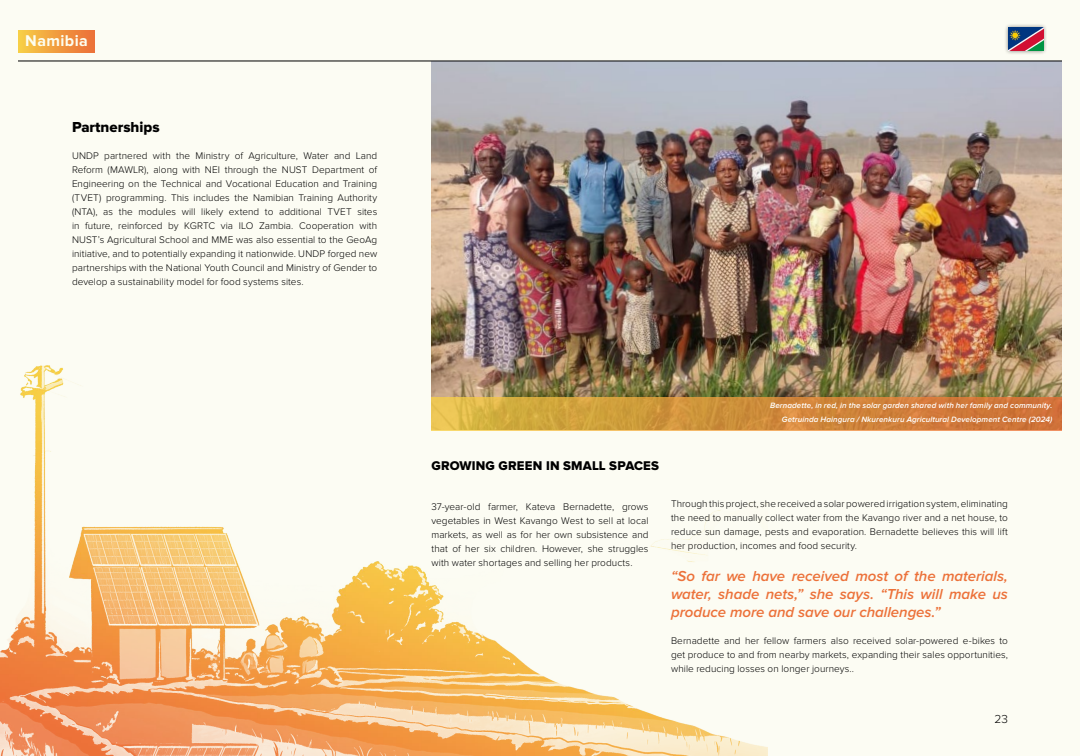
<style>
.page{position:relative;width:1080px;height:756px;background:#fcfcf3}
.page>*{position:absolute;margin:0;border:0;box-sizing:border-box;transform-origin:0 0}
.t1{font:700 16.2px "Proxima Nova";letter-spacing:.025em;color:#fdfef0}
.t2{font:italic 600 15px/18px "Proxima Nova";letter-spacing:-.005em;color:#ec7139;text-align:justify}
.t3{font:15px "Proxima Nova Extrabld";color:#000}
.t4{font:13.1px "Proxima Nova Extrabld";letter-spacing:.01em;color:#000}
.t5{font:300 12px "Proxima Nova";color:#000}
.t6{font:300 10px/14px "Proxima Nova";letter-spacing:.005em;color:#000;text-align:justify}
.t7{font:italic 600 8px/14px "Proxima Nova";letter-spacing:.01em;color:#fff;text-align:right}
</style>
<div class="page">
<img style="left:431px;top:61px;width:631px;height:336px">
<svg style="left:767px;top:397px;width:295px;height:33px;background:#d07d3a"></svg>
<div style="left:18px;top:30px;width:76px;height:23px;background:linear-gradient(to right,#f7ce46,#ec6f39)"></div>
<hr style="left:18px;top:60px;width:1044px;height:1px;background:#000">
<div style="left:1003px;top:23px;width:44px;height:32px;background:#000;opacity:.49"></div>
<img style="left:1008px;top:27px;width:35px;height:23px">
<img style="left:0;top:321px;width:767px;height:435px">
<h1 class="t1" style="left:25px;top:32px;width:64px">Namibia</h1>
<h2 class="t3" style="left:72px;top:118px;width:89px">Partnerships</h2>
<p class="t6" style="left:72px;top:149px;width:307px">UNDP partnered with the Ministry of Agriculture, Water and Land Reform (MAWLR), along with NEI through the NUST Department of Engineering on the Technical and Vocational Education and Training (TVET) programming. This includes the Namibian Training Authority (NTA), as the modules will likely extend to additional TVET sites in future, reinforced by KGRTC via ILO Zambia. Cooperation with NUST’s Agricultural School and MME was also essential to the GeoAg initiative, and to potentially expanding it nationwide. UNDP forged new partnerships with the National Youth Council and Ministry of Gender to develop a sustainability model for food systems sites.</p>
<p class="t7" style="left:770px;top:399px;width:284px">Bernadette, in red, in the solar garden shared with her family and community.<br>Getruinda Haingura / Nkurenkuru Agricultural Development Centre (2024)</p>
<h3 class="t4" style="left:431px;top:458px;width:229px">GROWING GREEN IN SMALL SPACES</h3>
<p class="t6" style="left:431px;top:500px;width:219px">37-year-old farmer, Kateva Bernadette, grows vegetables in West Kavango West to sell at local markets, as well as for her own subsistence and that of her six children. However, she struggles with water shortages and selling her products.</p>
<p class="t6" style="left:671px;top:497px;width:338px">Through this project, she received a solar powered irrigation system, eliminating the need to manually collect water from the Kavango river and a net house, to reduce sun damage, pests and evaporation. Bernadette believes this will lift her production, incomes and food security.</p>
<h2 class="t2" style="left:671px;top:567px;width:338px">“So far we have received most of the materials, water, shade nets,” she says. “This will make us produce more and save our challenges.”</h2>
<p class="t6" style="left:671px;top:634px;width:338px">Bernadette and her fellow farmers also received solar-powered e-bikes to get produce to and from nearby markets, expanding their sales opportunities, while reducing losses on longer journeys..</p>
<p class="t5" style="left:994px;top:713px;width:15px">23</p>
</div>
